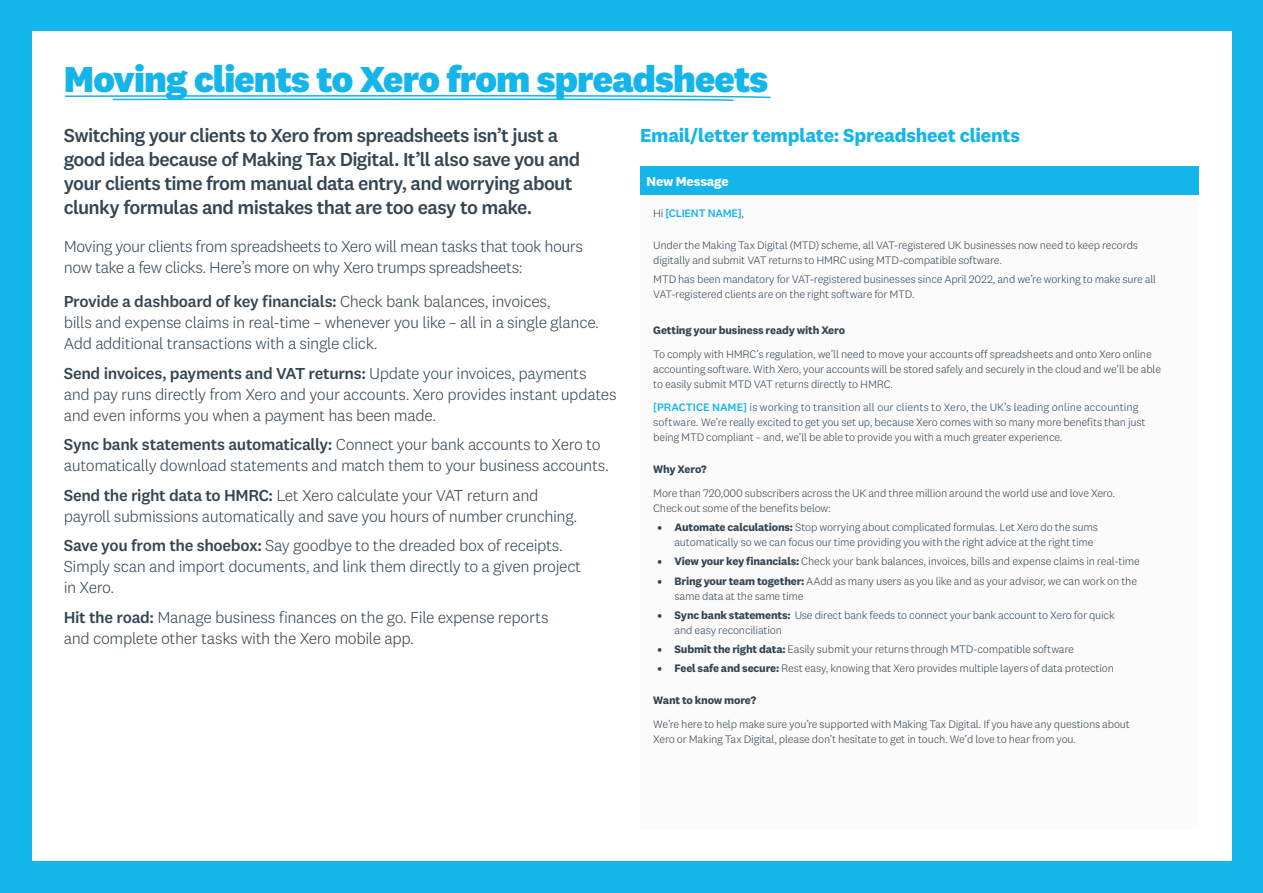
<style>
.page{position:relative;width:1263px;height:893px;background:#13b5ea}
.page>*{position:absolute;margin:0;border:0;box-sizing:border-box;transform-origin:0 0}
.t1{font:800 37.5px "National 2";letter-spacing:-.025em;color:#13b5ea}
.t2{font:500 19.5px/24px "National 2";letter-spacing:-.035em;color:#354653}
.t3{font:700 19.5px "National 2";letter-spacing:-.01em;color:#13b5ea}
.t4{font:300 16.5px/21px "National 2";letter-spacing:-.025em;color:#354653}
.t5{font:700 13.5px "National 2";letter-spacing:-.01em;color:#fff}
.t6{font:300 11.25px/15px "National 2";letter-spacing:-.015em;color:#354653}
.t7{font:700 11.25px "National 2";letter-spacing:-.015em;color:#354653}
.t8{font:500 11.25px "National 2";letter-spacing:-.02em;color:#13b5ea}
.s1{font-weight:500}
.s2{font-weight:300;color:#354653}
.s3{font-weight:500;color:#13b5ea}
.s4{font-weight:700}
</style>
<div class="page">
<div style="left:32px;top:32px;width:1199px;height:829px;background:#fff"></div>
<div style="left:640px;top:166px;width:559px;height:30px;background:#13b5ea"></div>
<div style="left:640px;top:196px;width:559px;height:633px;background:#fbfbfb"></div>
<svg style="left:65px;top:94px;width:706px;height:7px"></svg>
<h1 class="t1" style="left:64px;top:56px;width:706px">Moving clients to Xero from spreadsheets</h1>
<p class="t2" style="left:64px;top:124px;width:518px">Switching your clients to Xero from spreadsheets isn’t just a good idea because of Making Tax Digital. It’ll also save you and your clients time from manual data entry, and worrying about clunky formulas and mistakes that are too easy to make.</p>
<h3 class="t4" style="left:64px;top:236px;width:521px">Moving your clients from spreadsheets to Xero will mean tasks that took hours now take a few clicks. Here’s more on why Xero trumps spreadsheets:</h3>
<h3 class="t4" style="left:64px;top:291px;width:537px"><span class="s1">Provide a dashboard of key financials:</span> Check bank balances, invoices,<br>bills and expense claims in real-time – whenever you like – all in a single glance.<br>Add additional transactions with a single click.</h3>
<h3 class="t4" style="left:64px;top:362px;width:554px"><span class="s1">Send invoices, payments and VAT returns:</span> Update your invoices, payments and pay runs directly from Xero and your accounts. Xero provides instant updates and even informs you when a payment has been made.</h3>
<h3 class="t4" style="left:64px;top:434px;width:547px"><span class="s1">Sync bank statements automatically:</span> Connect your bank accounts to Xero to automatically download statements and match them to your business accounts.</h3>
<h3 class="t4" style="left:64px;top:484px;width:515px"><span class="s1">Send the right data to HMRC:</span> Let Xero calculate your VAT return and payroll submissions automatically and save you hours of number crunching.</h3>
<h3 class="t4" style="left:64px;top:535px;width:519px"><span class="s1">Save you from the shoebox:</span> Say goodbye to the dreaded box of receipts.<br>Simply scan and import documents, and link them directly to a given project in Xero.</h3>
<h3 class="t4" style="left:64px;top:606px;width:486px"><span class="s1">Hit the road:</span> Manage business finances on the go. File expense reports and complete other tasks with the Xero mobile app.</h3>
<h2 class="t3" style="left:640px;top:124px;width:381px">Email/letter template: Spreadsheet clients</h2>
<p class="t5" style="left:646px;top:173px;width:84px">New Message</p>
<p class="t8" style="left:653px;top:206px;width:92px"><span class="s2">Hi</span> [CLIENT NAME]<span class="s2">,</span></p>
<p class="t6" style="left:653px;top:237px;width:486px">Under the Making Tax Digital (MTD) scheme, all VAT-registered UK businesses now need to keep records digitally and submit VAT returns to HMRC using MTD-compatible software.</p>
<p class="t6" style="left:653px;top:272px;width:504px">MTD has been mandatory for VAT-registered businesses since April 2022, and we’re working to make sure all<br>VAT-registered clients are on the right software for MTD.</p>
<p class="t7" style="left:653px;top:324px;width:193px">Getting your business ready with Xero</p>
<p class="t6" style="left:653px;top:346px;width:509px">To comply with HMRC’s regulation, we’ll need to move your accounts off spreadsheets and onto Xero online accounting software. With Xero, your accounts will be stored safely and securely in the cloud and we’ll be able to easily submit MTD VAT returns directly to HMRC.</p>
<p class="t6" style="left:653px;top:400px;width:494px"><span class="s3">[PRACTICE NAME]</span> is working to transition all our clients to Xero, the UK’s leading online accounting software. We’re really excited to get you set up, because Xero comes with so many more benefits than just being MTD compliant – and, we’ll be able to provide you with a much greater experience.</p>
<p class="t7" style="left:653px;top:463px;width:55px">Why Xero?</p>
<p class="t6" style="left:653px;top:485px;width:463px">More than 720,000 subscribers across the UK and three million around the world use and love Xero.<br>Check out some of the benefits below:</p>
<p class="t6" style="left:674px;top:520px;width:425px;text-indent:-17px"><span class="s4">• Automate calculations:</span> Stop worrying about complicated formulas. Let Xero do the sums automatically so we can focus our time providing you with the right advice at the right time</p>
<p class="t6" style="left:657px;top:554px;width:484px"><span class="s4">• View your key financials:</span> Check your bank balances, invoices, bills and expense claims in real-time</p>
<p class="t6" style="left:674px;top:573px;width:464px;text-indent:-17px"><span class="s4">• Bring your team together:</span> AAdd as many users as you like and as your advisor, we can work on the same data at the same time</p>
<p class="t6" style="left:674px;top:607px;width:442px;text-indent:-17px"><span class="s4">• Sync bank statements:</span> Use direct bank feeds to connect your bank account to Xero for quick and easy reconciliation</p>
<p class="t6" style="left:657px;top:642px;width:418px"><span class="s4">• Submit the right data:</span> Easily submit your returns through MTD-compatible software</p>
<p class="t6" style="left:657px;top:661px;width:458px"><span class="s4">• Feel safe and secure:</span> Rest easy, knowing that Xero provides multiple layers of data protection</p>
<p class="t7" style="left:653px;top:694px;width:105px">Want to know more?</p>
<p class="t6" style="left:653px;top:716px;width:478px">We’re here to help make sure you’re supported with Making Tax Digital. If you have any questions about<br>Xero or Making Tax Digital, please don’t hesitate to get in touch. We’d love to hear from you.</p>
</div>
